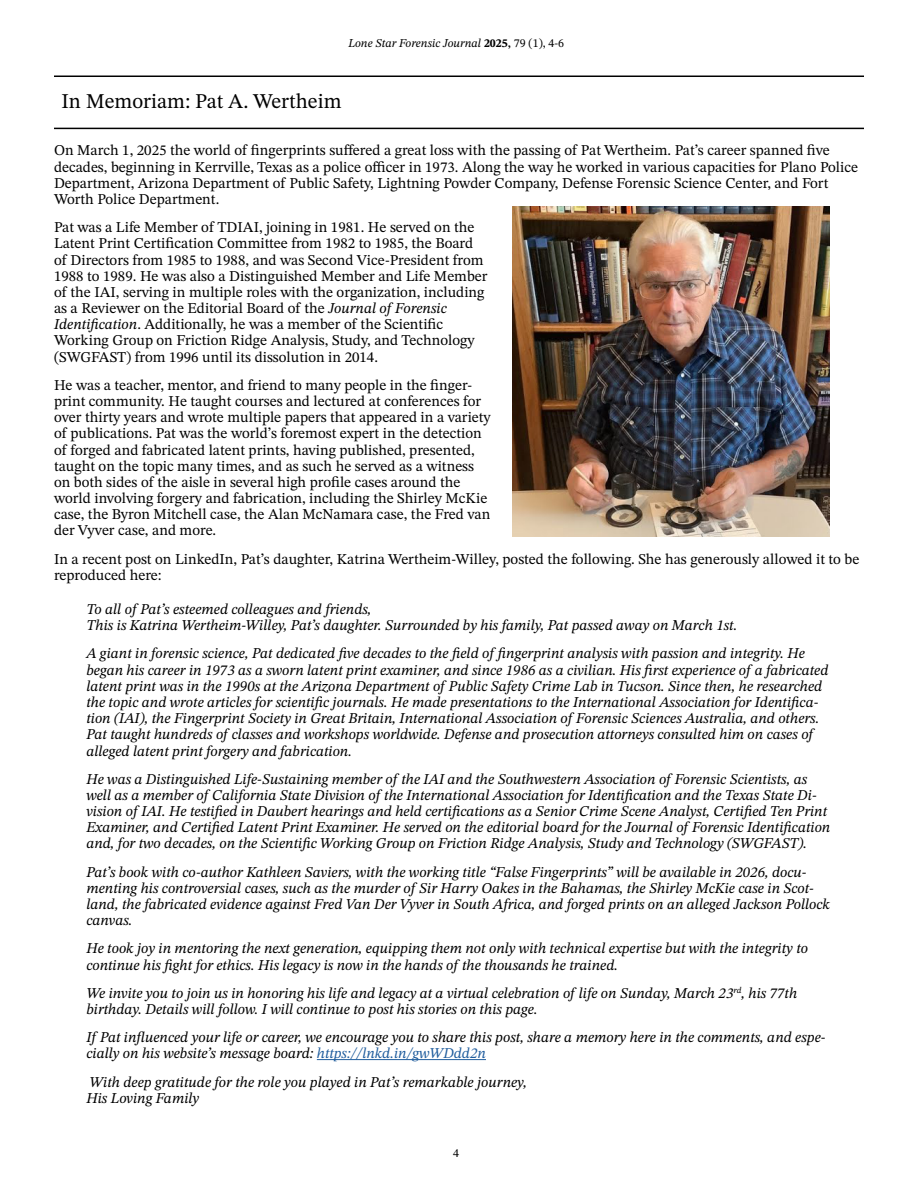
<style>
.page{position:relative;width:918px;height:1188px;background:#fff}
.page>*{position:absolute;margin:0;border:0;box-sizing:border-box;transform-origin:0 0}
.t1{font:21px "STIX Two Text";color:#000}
.t2{font:italic 15px/16.2px "STIX Two Text";color:#000}
.t3{font:15px/16.2px "STIX Two Text";color:#000}
.t4{font:italic 12px "STIX Two Text";color:#000}
.t5{font:12px "STIX Two Text";color:#000}
.s1{font-weight:700;font-style:normal}
.s2{font-style:normal}
.s3{font-style:italic}
.s4{color:#215e9e}
</style>
<div class="page">
<hr style="left:54px;top:128px;width:810px;height:1px;background:#000">
<hr style="left:54px;top:76px;width:810px;height:1px;background:#000">
<img style="left:512px;top:206px;width:317px;height:331px">
<hr style="left:317px;top:1059px;width:169px;height:1px;background:#215e9e">
<p class="t4" style="left:348px;top:35px;width:217px">Lone Star Forensic Journal <span class="s1">2025,</span> <span class="s2">79 (1), 4-6</span></p>
<h1 class="t1" style="left:62px;top:86px;width:282px">In Memoriam: Pat A. Wertheim</h1>
<p class="t3" style="left:54px;top:142px;width:806px">On March 1, 2025 the world of fingerprints suffered a great loss with the passing of Pat Wertheim. Pat’s career spanned five decades, beginning in Kerrville, Texas as a police officer in 1973. Along the way he worked in various capacities for Plano Police Department, Arizona Department of Public Safety, Lightning Powder Company, Defense Forensic Science Center, and Fort Worth Police Department.</p>
<p class="t3" style="left:54px;top:219px;width:435px">Pat was a Life Member of TDIAI, joining in 1981. He served on the Latent Print Certification Committee from 1982 to 1985, the Board of Directors from 1985 to 1988, and was Second Vice-President from 1988 to 1989. He was also a Distinguished Member and Life Member of the IAI, serving in multiple roles with the organization, including as a Reviewer on the Editorial Board of the <span class="s3">Journal of Forensic Identification</span>. Additionally, he was a member of the Scientific Working Group on Friction Ridge Analysis, Study, and Technology (SWGFAST) from 1996 until its dissolution in 2014.</p>
<p class="t3" style="left:54px;top:377px;width:438px">He was a teacher, mentor, and friend to many people in the finger&shy;print community. He taught courses and lectured at conferences for over thirty years and wrote multiple papers that appeared in a variety of publications. Pat was the world’s foremost expert in the detection of forged and fabricated latent prints, having published, presented, taught on the topic many times, and as such he served as a witness on both sides of the aisle in several high profile cases around the world involving forgery and fabrication, including the Shirley McKie case, the Byron Mitchell case, the Alan McNamara case, the Fred van der Vyver case, and more.</p>
<p class="t3" style="left:54px;top:551px;width:807px">In a recent post on LinkedIn, Pat’s daughter, Katrina Wertheim-Willey, posted the following. She has generously allowed it to be reproduced here:</p>
<p class="t2" style="left:86px;top:601px;width:652px">To all of Pat’s esteemed colleagues and friends,<br>This is Katrina Wertheim-Willey, Pat’s daughter. Surrounded by his family, Pat passed away on March 1st.</p>
<p class="t2" style="left:86px;top:645px;width:744px">A giant in forensic science, Pat dedicated five decades to the field of fingerprint analysis with passion and integrity. He began his career in 1973 as a sworn latent print examiner, and since 1986 as a civilian. His first experience of a fabricated latent print was in the 1990s at the Arizona Department of Public Safety Crime Lab in Tucson. Since then, he researched the topic and wrote articles for scientific journals. He made presentations to the International Association for Identifica&shy;tion (IAI), the Fingerprint Society in Great Britain, International Association of Forensic Sciences Australia, and others.<br>Pat taught hundreds of classes and workshops worldwide. Defense and prosecution attorneys consulted him on cases of alleged latent print forgery and fabrication.</p>
<p class="t2" style="left:86px;top:770px;width:746px">He was a Distinguished Life-Sustaining member of the IAI and the Southwestern Association of Forensic Scientists, as well as a member of California State Division of the International Association for Identification and the Texas State Di&shy;vision of IAI. He testified in Daubert hearings and held certifications as a Senior Crime Scene Analyst, Certified Ten Print Examiner, and Certified Latent Print Examiner. He served on the editorial board for the Journal of Forensic Identification and, for two decades, on the Scientific Working Group on Friction Ridge Analysis, Study and Technology (SWGFAST).</p>
<p class="t2" style="left:86px;top:863px;width:745px">Pat’s book with co-author Kathleen Saviers, with the working title “False Fingerprints” will be available in 2026, docu&shy;menting his controversial cases, such as the murder of Sir Harry Oakes in the Bahamas, the Shirley McKie case in Scot&shy;land, the fabricated evidence against Fred Van Der Vyver in South Africa, and forged prints on an alleged Jackson Pollock canvas.</p>
<p class="t2" style="left:86px;top:940px;width:723px">He took joy in mentoring the next generation, equipping them not only with technical expertise but with the integrity to continue his fight for ethics. His legacy is now in the hands of the thousands he trained.</p>
<p class="t2" style="left:86px;top:984px;width:712px">We invite you to join us in honoring his life and legacy at a virtual celebration of life on Sunday, March 23<sup>rd</sup>, his 77th birthday. Details will follow. I will continue to post his stories on this page.</p>
<p class="t2" style="left:86px;top:1029px;width:741px">If Pat influenced your life or career, we encourage you to share this post, share a memory here in the comments, and espe&shy;cially on his website’s message board: <span class="s4">https://lnkd.in/gwWDdd2n</span></p>
<p class="t2" style="left:86px;top:1073px;width:442px">With deep gratitude for the role you played in Pat’s remarkable journey,<br>His Loving Family</p>
<p class="t5" style="left:453px;top:1144px;width:7px">4</p>
</div>
